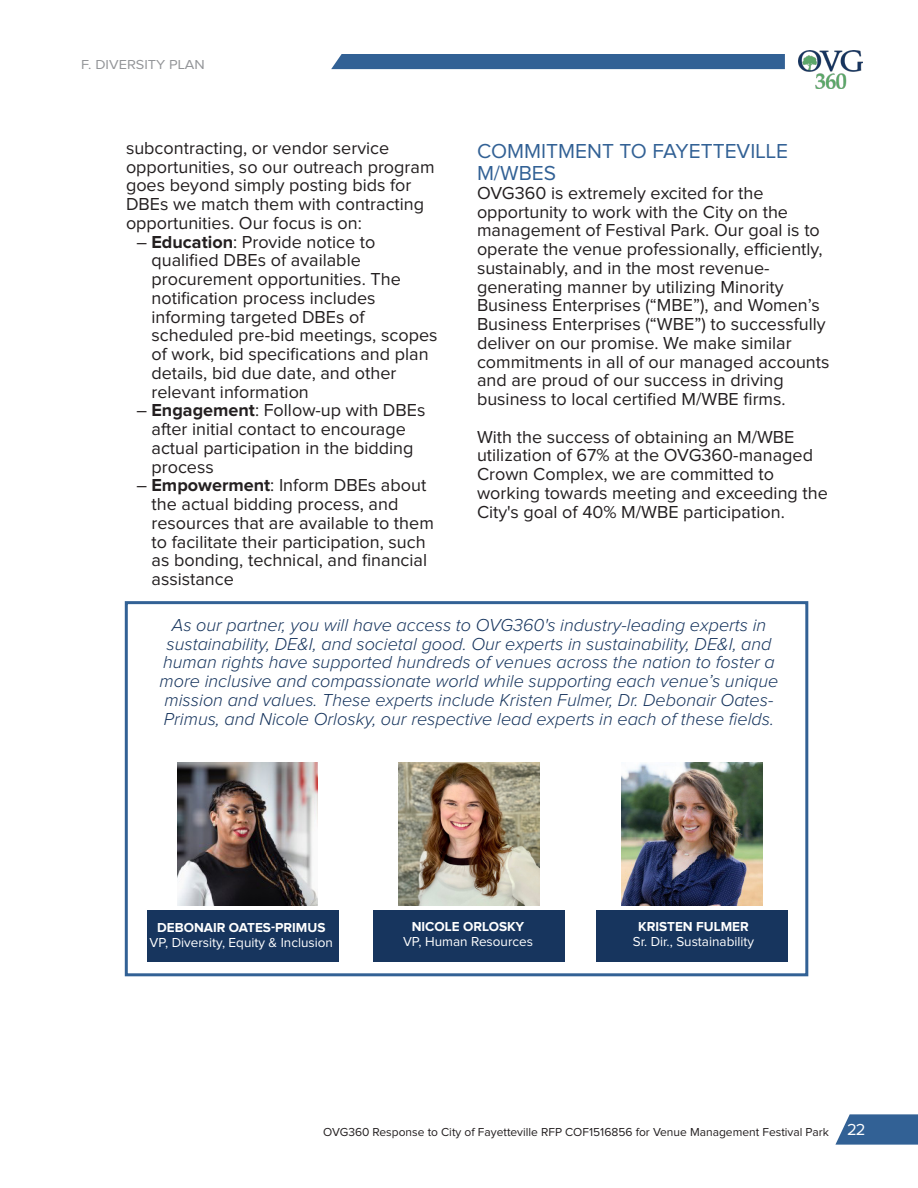
<style>
.page{position:relative;width:918px;height:1188px;background:#fff}
.page>*{position:absolute;margin:0;border:0;box-sizing:border-box;transform-origin:0 0}
.Header_1_-_Dark_Color{font:21px "Proxima Nova";color:#326195}
.Paragraph{font:18px/18.8px "Proxima Nova";color:#231f20}
.Paragraph-2{font:italic 300 18px/18.8px "Proxima Nova";color:#17355e;text-align:center}
.Paragraph-3{font:700 13.5px "Proxima Nova";color:#fff}
.Paragraph-4{font:13.5px "Proxima Nova";color:#fff}
.Body{font:13.5px "Proxima Nova";color:#fff}
.t1{font:13.5px "Proxima Nova";color:#939598;scale:1.08 1}
.t2{font:12px "Proxima Nova";color:#231f20}
.s1{font-weight:700}
.s2{font-size:16.5px;color:#fff}
</style>
<div class="page">
<svg style="left:835px;top:1114px;width:83px;height:31px;background:#4972a0"></svg>
<img style="left:799px;top:50px;width:63px;height:38px">
<div style="left:331px;top:54px;width:454px;height:15px;background:#326195"></div>
<div style="left:596px;top:910px;width:192px;height:52px;background:#17355e"></div>
<div style="left:373px;top:910px;width:192px;height:52px;background:#17355e"></div>
<div style="left:147px;top:910px;width:192px;height:52px;background:#17355e"></div>
<img style="left:178px;top:762px;width:140px;height:144px">
<img style="left:399px;top:762px;width:140px;height:144px">
<img style="left:622px;top:762px;width:140px;height:144px">
<div style="left:125px;top:601px;width:683px;height:375px;border:3px solid #326195"></div>
<p class="t1" style="left:81px;top:58px;width:31px">F. Diversity</p>
<p class="t1" style="left:169px;top:58px;width:17px">Plan</p>
<p class="Paragraph" style="left:126px;top:139px;width:310px">subcontracting, or vendor service opportunities, so our outreach program goes beyond simply posting bids for DBEs we match them with contracting opportunities. Our focus is on:</p>
<p class="Paragraph" style="left:152px;top:233px;width:288px;text-indent:-15px">– <span class="s1">Education</span>: Provide notice to qualified DBEs of available procurement opportunities. The notification process includes informing targeted DBEs of scheduled pre-bid meetings, scopes of work, bid specifications and plan details, bid due date, and other relevant information</p>
<p class="Paragraph" style="left:152px;top:402px;width:276px;text-indent:-15px">– <span class="s1">Engagement</span>: Follow-up with DBEs after initial contact to encourage actual participation in the bidding process</p>
<p class="Paragraph" style="left:152px;top:477px;width:284px;text-indent:-15px">– <span class="s1">Empowerment</span>: Inform DBEs about the actual bidding process, and resources that are available to them to facilitate their participation, such as bonding, technical, and financial assistance</p>
<p class="Header_1_-_Dark_Color" style="left:477px;top:141px;width:313px">COMMITMENT TO FAYETTEVILLE</p>
<p class="Header_1_-_Dark_Color" style="left:477px;top:163px;width:81px">M/WBES</p>
<p class="Paragraph" style="left:477px;top:184px;width:354px">OVG360 is extremely excited for the opportunity to work with the City on the management of Festival Park. Our goal is to operate the venue professionally, efficiently, sustainably, and in the most revenue&shy;generating manner by utilizing Minority Business Enterprises (“MBE”), and Women’s Business Enterprises (“WBE”) to successfully deliver on our promise. We make similar commitments in all of our managed accounts and are proud of our success in driving business to local certified M/WBE firms.</p>
<p class="Paragraph" style="left:477px;top:428px;width:353px">With the success of obtaining an M/WBE utilization of 67% at the OVG360-managed Crown Complex, we are committed to working towards meeting and exceeding the City's goal of 40% M/WBE participation.</p>
<p class="Paragraph-2" style="left:160px;top:616px;width:620px">As our partner, you will have access to OVG360's industry-leading experts in sustainability, DE&amp;I, and societal good. Our experts in sustainability, DE&amp;I, and human rights have supported hundreds of venues across the nation to foster a more inclusive and compassionate world while supporting each venue’s unique mission and values. These experts include Kristen Fulmer, Dr. Debonair Oates-Primus, and Nicole Orlosky, our respective lead experts in each of these fields.</p>
<p class="Paragraph-3" style="left:157px;top:921px;width:170px">DEBONAIR OATES-PRIMUS</p>
<p class="Body" style="left:150px;top:936px;width:185px">VP, Diversity, Equity &amp; Inclusion</p>
<p class="Paragraph-3" style="left:412px;top:920px;width:114px">NICOLE ORLOSKY</p>
<p class="Paragraph-4" style="left:403px;top:935px;width:132px">VP, Human Resources</p>
<p class="Paragraph-3" style="left:638px;top:920px;width:112px">KRISTEN FULMER</p>
<p class="Paragraph-4" style="left:633px;top:935px;width:123px">Sr. Dir., Sustainability</p>
<p class="t2" style="left:323px;top:1126px;width:544px">OVG360 Response to City of Fayetteville RFP COF1516856 for Venue Management Festival Park <span class="s2">22</span></p>
</div>
